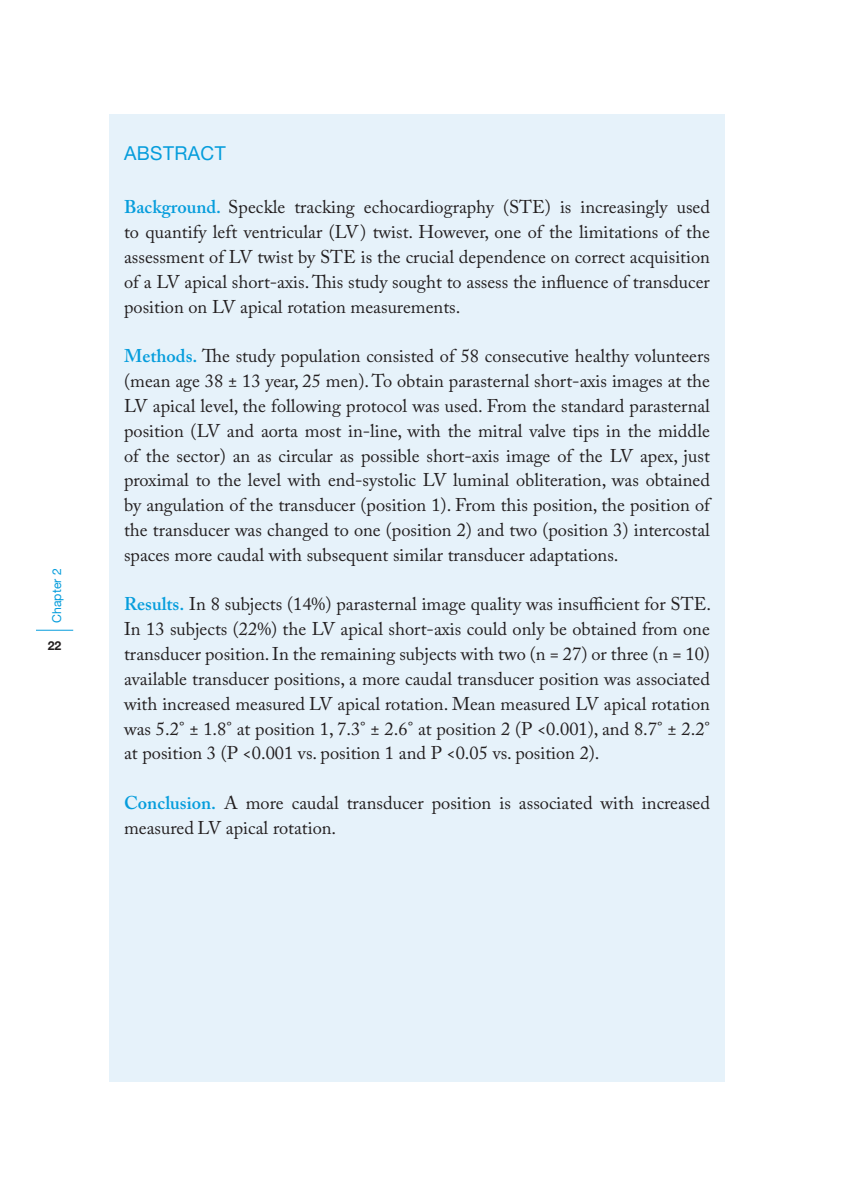
<style>
.page{position:relative;width:844px;height:1191px;background:#fff}
.page>*{position:absolute;margin:0;border:0;box-sizing:border-box;transform-origin:0 0}
.t1{font:19.25px "Helvetica Neue LT";letter-spacing:.02em;color:#069ddc}
.t2{font:18.38px/24.8px "Adobe Caslon Pro";color:#231f20;text-align:justify}
.t3{font:12.25px "Helvetica Neue";color:#069ddc}
.t4{font:700 12.25px "Helvetica Neue";color:#231f20}
.s1{font-weight:600;color:#069ddc}
</style>
<div class="page">
<hr style="left:36px;top:630px;width:37px;height:1px;background:#069ddc">
<div style="left:109px;top:114px;width:615px;height:967px;background:#e6f2fa"></div>
<p class="t3" style="left:50px;top:623px;width:56px;rotate:-90deg">Chapter 2</p>
<p class="t4" style="left:48px;top:637px;width:15px">22</p>
<p class="t1" style="left:124px;top:142px;width:103px">ABSTRACT</p>
<p class="t2" style="left:124px;top:195px;width:587px"><span class="s1">Background.</span> Speckle tracking echocardiography (STE) is increasingly used to quantify left ventricular (LV) twist. However, one of the limitations of the assessment of LV twist by STE is the crucial dependence on correct acquisition of a LV apical short-axis. This study sought to assess the influence of transducer position on LV apical rotation measurements.</p>
<p class="t2" style="left:124px;top:343px;width:587px"><span class="s1">Methods.</span> The study population consisted of 58 consecutive healthy volunteers (mean age 38 ± 13 year, 25 men). To obtain parasternal short-axis images at the LV apical level, the following protocol was used. From the standard parasternal position (LV and aorta most in-line, with the mitral valve tips in the middle of the sector) an as circular as possible short-axis image of the LV apex, just proximal to the level with end-systolic LV luminal obliteration, was obtained by angulation of the transducer (position 1). From this position, the position of the transducer was changed to one (position 2) and two (position 3) intercostal spaces more caudal with subsequent similar transducer adaptations.</p>
<p class="t2" style="left:124px;top:591px;width:588px"><span class="s1">Results.</span> In 8 subjects (14%) parasternal image quality was insufficient for STE.<br>In 13 subjects (22%) the LV apical short-axis could only be obtained from one transducer position. In the remaining subjects with two (n = 27) or three (n = 10) available transducer positions, a more caudal transducer position was associated with increased measured LV apical rotation. Mean measured LV apical rotation was 5.2° ± 1.8° at position 1, 7.3° ± 2.6° at position 2 (P &lt;0.001), and 8.7° ± 2.2° at position 3 (P &lt;0.001 vs. position 1 and P &lt;0.05 vs. position 2).</p>
<p class="t2" style="left:124px;top:790px;width:587px"><span class="s1">Conclusion.</span> A more caudal transducer position is associated with increased measured LV apical rotation.</p>
</div>
